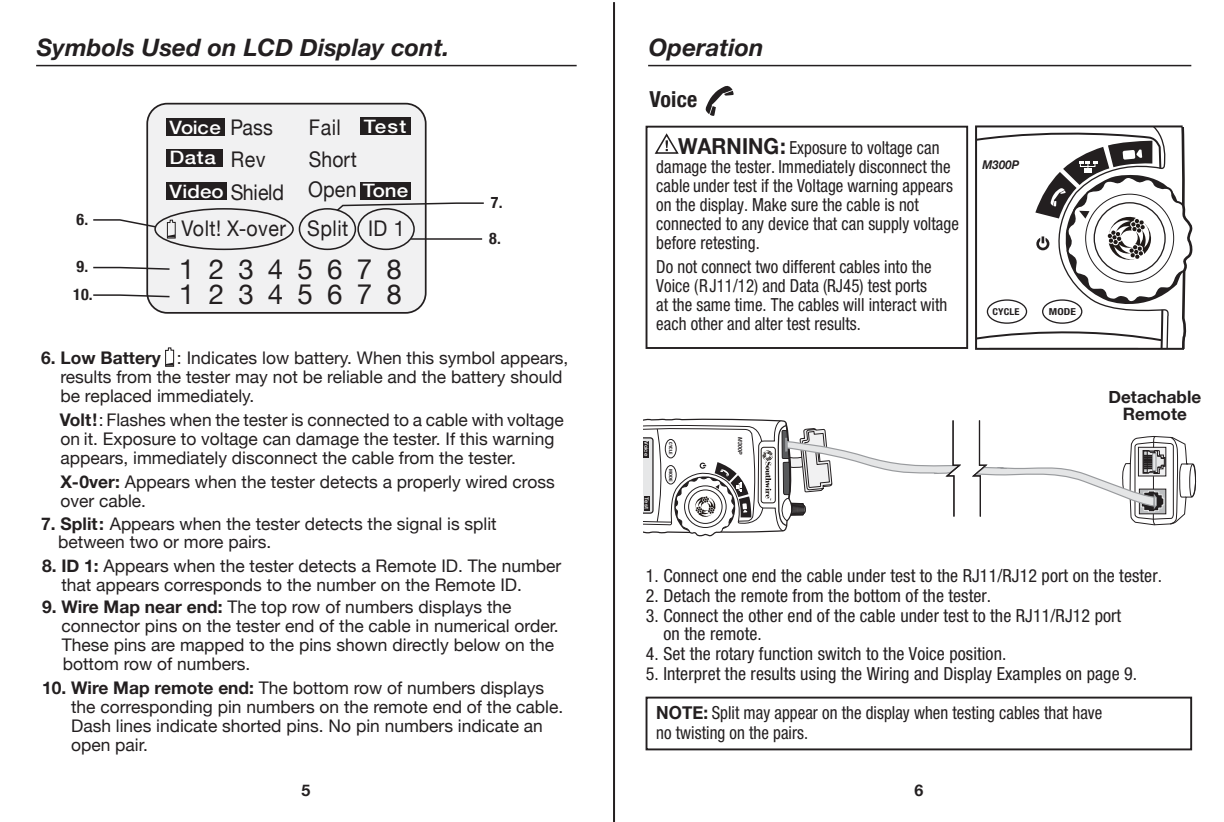
<style>
.page{position:relative;width:1224px;height:822px;background:#fff}
.page>*{position:absolute;margin:0;border:0;box-sizing:border-box;transform-origin:0 0}
.t1{font:27.8px "Helvetica Neue";letter-spacing:.51em;color:#231f20}
.t2{font:italic 700 24px "Helvetica Neue";letter-spacing:.005em;color:#231f20}
.t3{font:700 condensed 22px "Helvetica Neue";letter-spacing:.005em;color:#231f20}
.t4{font:21.6px "Helvetica Neue";letter-spacing:.025em;color:#231f20;scale:.91 1}
.t5{font:21.6px/33px "Helvetica Neue";letter-spacing:-.015em;color:#231f20;scale:.91 1}
.t6{font:21.6px "Helvetica Neue";letter-spacing:.025em;color:#231f20;scale:.9 1}
.t7{font:500 18.4px "Helvetica Neue";letter-spacing:.005em;color:#fff;scale:1.11 1}
.t8{font:condensed 18px/19px "Helvetica Neue";letter-spacing:.005em;color:#231f20;scale:.94 1}
.t9{font:condensed 18px/18px "Helvetica Neue";letter-spacing:.005em;color:#231f20}
.t10{font:17.4px/19px "Helvetica Neue";color:#231f20}
.t11{font:700 17px/17px "Helvetica Neue";color:#231f20;text-align:center}
.t12{font:700 condensed 16px "Helvetica Neue";color:#231f20}
.t13{font:700 16px "Helvetica Neue";color:#231f20}
.t14{font:italic 700 12px "Helvetica Neue";letter-spacing:.025em;color:#231f20;scale:.91 1}
.t15{font:700 condensed 9.6px "Helvetica Neue";color:#231f20;scale:1.18 1}
.t16{font:700 condensed 9.4px "Helvetica Neue";letter-spacing:.005em;color:#231f20;scale:1.1 1}
.t17{font:italic 700 5.6px "Helvetica Neue";color:#231f20;scale:.91 1}
.t18{font:500 5.2px "Helvetica Neue";letter-spacing:-.015em;color:#fff;scale:1.11 1}
.t19{font:700 condensed 4.6px "Helvetica Neue";color:#231f20;scale:1.18 1}
.t20{font:700 condensed 4.4px "Helvetica Neue";letter-spacing:.005em;color:#231f20;scale:1.1 1}
.s1{font-weight:700;font-stretch:normal;font-size:22px}
.s2{font-weight:700}
.s3{font-weight:700;font-stretch:normal}
</style>
<div class="page">
<hr style="left:36px;top:65px;width:541px;height:1px;background:#231f20">
<hr style="left:648px;top:65px;width:543px;height:1px;background:#231f20">
<svg style="left:654px;top:133px;width:25px;height:21px"></svg>
<div style="left:646px;top:126px;width:322px;height:223px;border:2px solid #231f20"></div>
<svg style="left:705px;top:85px;width:29px;height:31px"></svg>
<svg style="left:975px;top:125px;width:211px;height:225px"></svg>
<svg style="left:643px;top:418px;width:318px;height:119px"></svg>
<svg style="left:972px;top:420px;width:224px;height:105px"></svg>
<div style="left:147px;top:104px;width:279px;height:209px;background:#f1f1f2;border-radius:20px"></div>
<div style="left:146px;top:103px;width:281px;height:210px;border:2px solid #231f20;border-radius:20px"></div>
<div style="left:361px;top:117px;width:50px;height:18px;background:#231f20"></div>
<div style="left:361px;top:182px;width:50px;height:17px;background:#231f20"></div>
<div style="left:166px;top:149px;width:57px;height:17px;background:#231f20"></div>
<div style="left:166px;top:118px;width:59px;height:18px;background:#231f20"></div>
<div style="left:166px;top:182px;width:61px;height:18px;background:#231f20"></div>
<svg style="left:93px;top:218px;width:63px;height:10px"></svg>
<svg style="left:93px;top:266px;width:77px;height:4px"></svg>
<svg style="left:167px;top:219px;width:9px;height:19px"></svg>
<div style="left:154px;top:208px;width:140px;height:42px;border:2px solid #231f20;border-radius:50%"></div>
<svg style="left:165px;top:347px;width:10px;height:20px"></svg>
<svg style="left:93px;top:293px;width:77px;height:5px"></svg>
<div style="left:299px;top:208px;width:57px;height:42px;border:2px solid #231f20;border-radius:50%"></div>
<div style="left:357px;top:208px;width:58px;height:42px;border:2px solid #231f20;border-radius:50%"></div>
<svg style="left:335px;top:201px;width:149px;height:11px"></svg>
<hr style="left:411px;top:238px;width:71px;height:1px;background:#231f20">
<div style="left:646px;top:696px;width:546px;height:54px;border:2px solid #231f20"></div>
<hr style="left:613px;top:2px;width:2px;height:819px;background:#231f20">
<p class="t2" style="left:37px;top:28px;width:414px">Symbols Used on LCD Display cont.</p>
<p class="t2" style="left:649px;top:28px;width:117px">Operation</p>
<p class="t12" style="left:77px;top:205px;width:13px">6.</p>
<p class="t12" style="left:77px;top:253px;width:13px">9.</p>
<p class="t12" style="left:73px;top:281px;width:21px">10.</p>
<p class="t7" style="left:364px;top:111px;width:40px">Test</p>
<p class="t4" style="left:230px;top:112px;width:48px">Pass</p>
<p class="t4" style="left:309px;top:112px;width:37px">Fail</p>
<p class="t5" style="left:231px;top:143px;width:60px">Rev<br>Shield</p>
<p class="t4" style="left:181px;top:213px;width:247px">Volt! X-over Split ID 1</p>
<p class="t7" style="left:170px;top:112px;width:48px">Voice</p>
<p class="t6" style="left:309px;top:143px;width:55px">Short</p>
<p class="t7" style="left:170px;top:143px;width:43px">Data</p>
<p class="t4" style="left:308px;top:174px;width:55px">Open</p>
<p class="t7" style="left:363px;top:176px;width:42px">Tone</p>
<p class="t7" style="left:170px;top:176px;width:50px">Video</p>
<p class="t1" style="left:179px;top:249px;width:224px">12345678</p>
<p class="t1" style="left:179px;top:274px;width:224px">12345678</p>
<p class="t12" style="left:491px;top:189px;width:13px">7.</p>
<p class="t12" style="left:489px;top:224px;width:13px">8.</p>
<p class="t3" style="left:650px;top:80px;width:49px">Voice</p>
<p class="t8" style="left:656px;top:137px;width:323px;text-indent:22px"><span class="s1">WARNING:</span> Exposure to voltage can damage the tester. Immediately disconnect the cable under test if the Voltage warning appears on the display. Make sure the cable is not connected to any device that can supply voltage before retesting.</p>
<p class="t8" style="left:656px;top:256px;width:311px">Do not connect two different cables into the Voice (RJ11/12) and Data (RJ45) test ports<br>at the same time. The cables will interact with each other and alter test results.</p>
<p class="t14" style="left:982px;top:155px;width:42px">M300P</p>
<p class="t16" style="left:993px;top:306px;width:26px">CYCLE</p>
<p class="t15" style="left:1049px;top:305px;width:24px">MODE</p>
<p class="t10" style="left:60px;top:349px;width:509px;text-indent:-19px"><span class="s2">6. Low Battery</span> : Indicates low battery. When this symbol appears, results from the tester may not be reliable and the battery should be replaced immediately.</p>
<p class="t10" style="left:60px;top:411px;width:505px"><span class="s2">Volt!</span>: Flashes when the tester is connected to a cable with voltage on it. Exposure to voltage can damage the tester. If this warning appears, immediately disconnect the cable from the tester.</p>
<p class="t10" style="left:60px;top:473px;width:496px"><span class="s2">X-0ver:</span> Appears when the tester detects a properly wired cross over cable.</p>
<p class="t10" style="left:58px;top:515px;width:440px;line-height:18px;text-indent:-17px"><span class="s2">7. Split :</span> Appears when the tester detects the signal is split between two or more pairs.</p>
<p class="t10" style="left:61px;top:556px;width:501px;text-indent:-19px"><span class="s2">8. ID 1:</span> Appears when the tester detects a Remote ID. The number that appears corresponds to the number on the Remote ID.</p>
<p class="t10" style="left:61px;top:597px;width:499px;text-indent:-19px"><span class="s2">9. Wire Map near end:</span> The top row of numbers displays the connector pins on the tester end of the cable in numerical order.<br>These pins are mapped to the pins shown directly below on the bottom row of numbers.</p>
<p class="t10" style="left:71px;top:678px;width:494px;text-indent:-29px"><span class="s2">10. Wire Map remote end:</span> The bottom row of numbers displays the corresponding pin numbers on the remote end of the cable.<br>Dash lines indicate shorted pins. No pin numbers indicate an open pair.</p>
<p class="t18" style="left:651px;top:441px;width:15px;rotate:90deg">Voice</p>
<p class="t18" style="left:651px;top:497px;width:12px;rotate:90deg">Test</p>
<p class="t20" style="left:673px;top:441px;width:13px;rotate:90deg">CYCLE</p>
<p class="t19" style="left:674px;top:468px;width:12px;rotate:90deg">MODE</p>
<p class="t17" style="left:745px;top:437px;width:21px;rotate:90deg">M300P</p>
<p class="t11" style="left:1109px;top:388px;width:94px">Detachable<br>Remote</p>
<p class="t9" style="left:646px;top:566px;width:518px">1. Connect one end the cable under test to the RJ11/RJ12 port on the tester.</p>
<p class="t9" style="left:646px;top:586px;width:347px">2. Detach the remote from the bottom of the tester.</p>
<p class="t9" style="left:663px;top:606px;width:459px;text-indent:-18px">3. Connect the other end of the cable under test to the RJ11/RJ12 port on the remote.</p>
<p class="t9" style="left:646px;top:644px;width:362px">4. Set the rotary function switch to the Voice position.</p>
<p class="t9" style="left:646px;top:664px;width:493px">5. Interpret the results using the Wiring and Display Examples on page 9.</p>
<p class="t8" style="left:656px;top:701px;width:476px;line-height:20px"><span class="s3">NOTE:</span> Split may appear on the display when testing cables that have no twisting on the pairs.</p>
<p class="t13" style="left:302px;top:777px;width:10px">5</p>
<p class="t13" style="left:915px;top:777px;width:10px">6</p>
</div>
